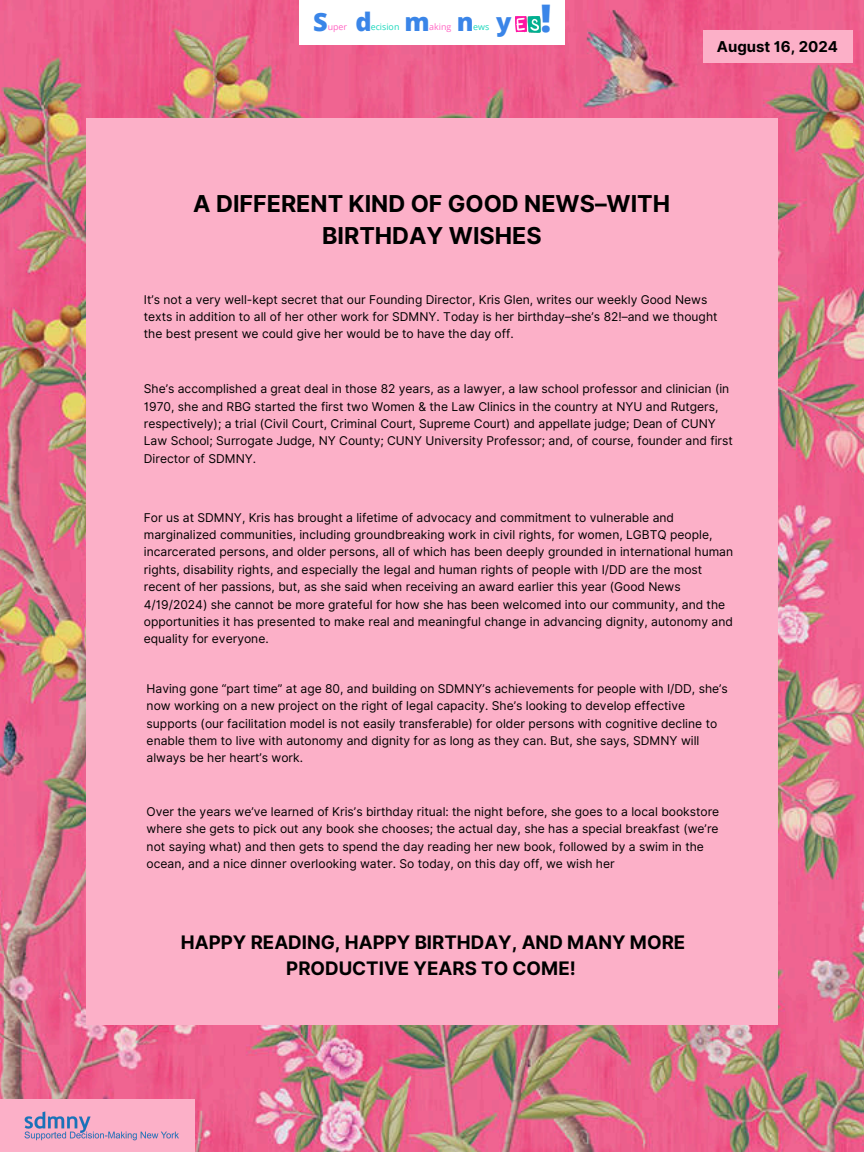
<style>
.page{position:relative;width:864px;height:1152px;background:#fff}
.page>*{position:absolute;margin:0;border:0;box-sizing:border-box;transform-origin:0 0}
.t1{font:800 25.28px "Open Sans";color:#3a85e8}
.t2{font:700 23.28px/32.4px "Inter";color:#000;text-align:center}
.t3{font:700 18.64px/26px "Inter";color:#000;text-align:center}
.t4{font:700 14.96px "Inter";color:#000}
.t5{font:12.08px/17.4px "Inter";color:#000}
.t6{font:8.84px "Open Sans";color:#1bd8bc}
.t7{font:8.84px "Open Sans";color:#ff66c4}
.s1{font-size:38.04px}
</style>
<div class="page">
<img style="left:0;top:0;width:864px;height:1152px">
<div style="left:703px;top:30px;width:149px;height:33px;background:#fcb0c8"></div>
<div style="left:0;top:1099px;width:194px;height:53px;background:#fcb0c8"></div>
<img style="left:24px;top:1111px;width:155px;height:30px">
<div style="left:86px;top:119px;width:692px;height:906px;background:#fcb0c8"></div>
<div style="left:299px;top:0;width:266px;height:45px;background:#fff"></div>
<img style="left:516px;top:16px;width:24px;height:16px">
<svg style="left:515px;top:16px;width:1px;height:16px"></svg>
<p class="t1" style="left:313px;top:4px;width:16px">S</p>
<p class="t7" style="left:328px;top:21px;width:21px">uper</p>
<h1 class="t1" style="left:496px;top:4px;width:57px">y <span class="s1">!</span></h1>
<p class="t1" style="left:355px;top:4px;width:18px">d</p>
<p class="t6" style="left:371px;top:21px;width:30px">ecision</p>
<p class="t1" style="left:404px;top:4px;width:27px">m</p>
<h3 class="t7" style="left:429px;top:21px;width:24px">aking</h3>
<p class="t1" style="left:457px;top:4px;width:18px">n</p>
<p class="t6" style="left:473px;top:21px;width:18px">ews</p>
<h4 class="t4" style="left:717px;top:37px;width:123px">August 16, 2024</h4>
<h4 class="t2" style="left:193px;top:187px;width:478px">A DIFFERENT KIND OF GOOD NEWS–WITH<br>BIRTHDAY WISHES</h4>
<p class="t5" style="left:144px;top:291px;width:575px">It’s not a very well-kept secret that our Founding Director, Kris Glen, writes our weekly Good News texts in addition to all of her other work for SDMNY. Today is her birthday–she’s 82!–and we thought the best present we could give her would be to have the day off.</p>
<p class="t5" style="left:144px;top:380px;width:591px">She’s accomplished a great deal in those 82 years, as a lawyer, a law school professor and clinician (in 1970, she and RBG started the first two Women &amp; the Law Clinics in the country at NYU and Rutgers, respectively); a trial (Civil Court, Criminal Court, Supreme Court) and appellate judge; Dean of CUNY Law School; Surrogate Judge, NY County; CUNY University Professor; and, of course, founder and first Director of SDMNY.</p>
<p class="t5" style="left:144px;top:509px;width:591px">For us at SDMNY, Kris has brought a lifetime of advocacy and commitment to vulnerable and marginalized communities, including groundbreaking work in civil rights, for women, LGBTQ people, incarcerated persons, and older persons, all of which has been deeply grounded in international human rights, disability rights, and especially the legal and human rights of people with I/DD are the most recent of her passions, but, as she said when receiving an award earlier this year (Good News 4/19/2024) she cannot be more grateful for how she has been welcomed into our community, and the opportunities it has presented to make real and meaningful change in advancing dignity, autonomy and equality for everyone.</p>
<p class="t5" style="left:147px;top:680px;width:583px">Having gone “part time” at age 80, and building on SDMNY’s achievements for people with I/DD, she’s now working on a new project on the right of legal capacity. She’s looking to develop effective supports (our facilitation model is not easily transferable) for older persons with cognitive decline to enable them to live with autonomy and dignity for as long as they can. But, she says, SDMNY will always be her heart’s work.</p>
<p class="t5" style="left:147px;top:803px;width:574px">Over the years we’ve learned of Kris’s birthday ritual: the night before, she goes to a local bookstore where she gets to pick out any book she chooses; the actual day, she has a special breakfast (we’re not saying what) and then gets to spend the day reading her new book, followed by a swim in the ocean, and a nice dinner overlooking water. So today, on this day off, we wish her</p>
<h4 class="t3" style="left:181px;top:929px;width:506px">HAPPY READING, HAPPY BIRTHDAY, AND MANY MORE<br>PRODUCTIVE YEARS TO COME!</h4>
</div>
